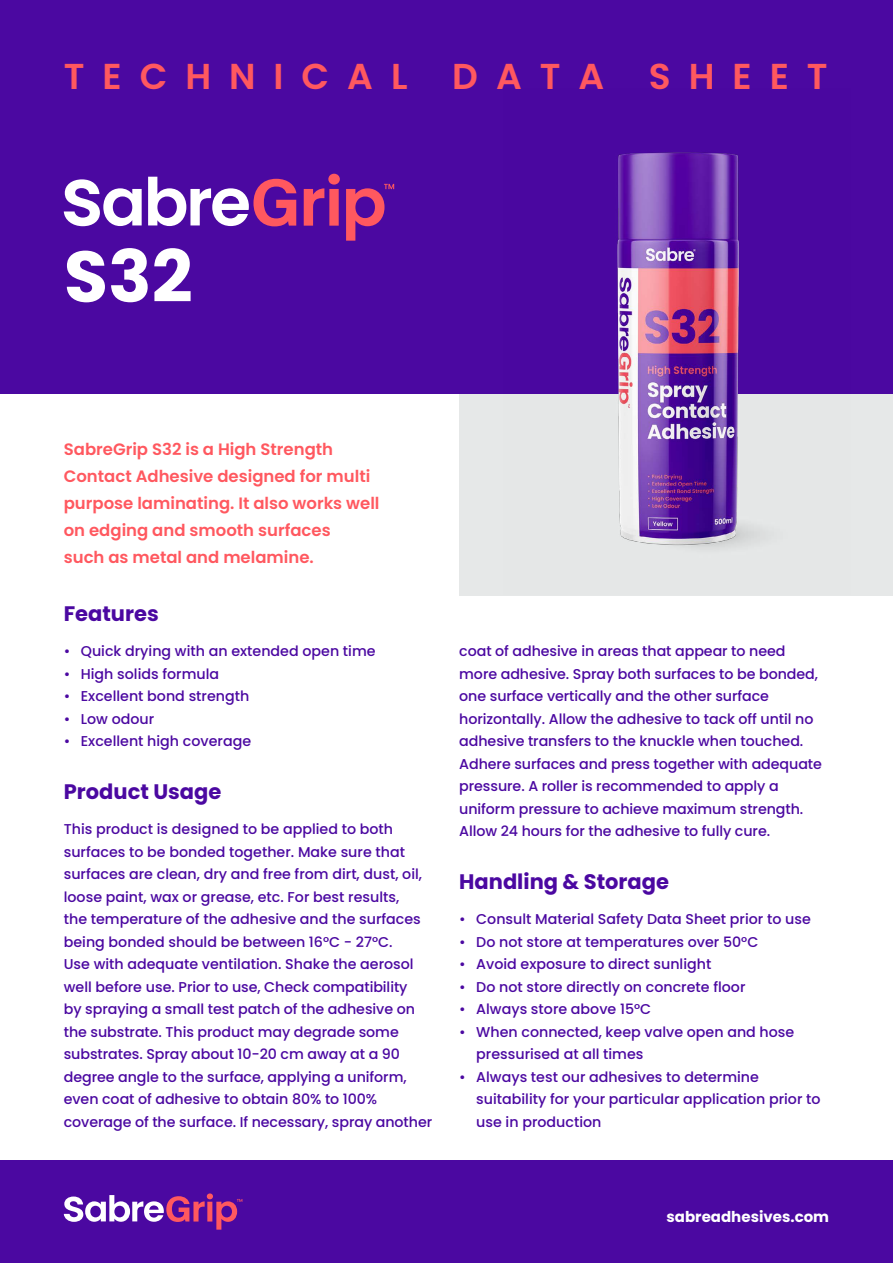
<style>
.page{position:relative;width:893px;height:1263px;background:#fff}
.page>*{position:absolute;margin:0;border:0;box-sizing:border-box;transform-origin:0 0}
.t1{font:700 72px "Poppins";color:#fff}
.t2{font:600 36px "Poppins";letter-spacing:.5em;color:#ff585f}
.t3{font:700 21px "Poppins";color:#4b08a1}
.t4{font:600 16.5px/27px "Poppins";color:#ff585f}
.t5{font:700 15px "Poppins";color:#fff}
.t6{font:500 14.25px/22.5px "Poppins";color:#4b08a1}
</style>
<div class="page">
<div style="left:459px;top:155px;width:434px;height:441px;background:#e6e8e8"></div>
<div style="left:0;top:0;width:893px;height:393px;background:#4b08a1"></div>
<div style="left:0;top:1160px;width:893px;height:103px;background:#4b08a1"></div>
<svg style="left:304px;top:174px;width:36px;height:52px"></svg>
<svg style="left:64px;top:177px;width:232px;height:49px"></svg>
<svg style="left:346px;top:184px;width:48px;height:57px"></svg>
<svg style="left:64px;top:1193px;width:178px;height:36px"></svg>
<img style="left:504px;top:152px;width:347px;height:396px">
<h2 class="t2" style="left:64px;top:56px;width:765px">TECHNICAL DATA SHEET</h2>
<h1 class="t1" style="left:64px;top:235px;width:130px">S32</h1>
<p class="t4" style="left:64px;top:435px;width:317px">SabreGrip S32 is a High Strength<br>Contact Adhesive designed for multi purpose laminating. It also works well on edging and smooth surfaces<br>such as metal and melamine.</p>
<h3 class="t3" style="left:64px;top:601px;width:97px">Features</h3>
<p class="t6" style="left:64px;top:640px;width:313px">• Quick drying with an extended open time</p>
<p class="t6" style="left:64px;top:663px;width:157px">• High solids formula</p>
<p class="t6" style="left:64px;top:685px;width:187px">• Excellent bond strength</p>
<p class="t6" style="left:64px;top:708px;width:92px">• Low odour</p>
<p class="t6" style="left:64px;top:730px;width:189px">• Excellent high coverage</p>
<h3 class="t3" style="left:64px;top:779px;width:159px">Product Usage</h3>
<p class="t6" style="left:64px;top:818px;width:370px">This product is designed to be applied to both surfaces to be bonded together. Make sure that surfaces are clean, dry and free from dirt, dust, oil, loose paint, wax or grease, etc. For best results,<br>the temperature of the adhesive and the surfaces being bonded should be between 16°C - 27°C.<br>Use with adequate ventilation. Shake the aerosol well before use. Prior to use, Check compatibility<br>by spraying a small test patch of the adhesive on the substrate. This product may degrade some substrates. Spray about 10-20 cm away at a 90 degree angle to the surface, applying a uniform, even coat of adhesive to obtain 80% to 100% coverage of the surface. If necessary, spray another</p>
<p class="t6" style="left:459px;top:640px;width:364px">coat of adhesive in areas that appear to need more adhesive. Spray both surfaces to be bonded, one surface vertically and the other surface horizontally. Allow the adhesive to tack off until no adhesive transfers to the knuckle when touched.<br>Adhere surfaces and press together with adequate pressure. A roller is recommended to apply a uniform pressure to achieve maximum strength.<br>Allow 24 hours for the adhesive to fully cure.</p>
<h3 class="t3" style="left:459px;top:869px;width:211px">Handling &amp; Storage</h3>
<p class="t6" style="left:459px;top:908px;width:353px">• Consult Material Safety Data Sheet prior to use</p>
<p class="t6" style="left:459px;top:930px;width:301px">• Do not store at temperatures over 50°C</p>
<p class="t6" style="left:459px;top:953px;width:254px">• Avoid exposure to direct sunlight</p>
<p class="t6" style="left:459px;top:975px;width:288px">• Do not store directly on concrete floor</p>
<p class="t6" style="left:459px;top:998px;width:194px">• Always store above 15°C</p>
<p class="t6" style="left:476px;top:1020px;width:320px;text-indent:-17px">• When connected, keep valve open and hose pressurised at all times</p>
<p class="t6" style="left:476px;top:1065px;width:346px;text-indent:-17px">• Always test our adhesives to determine suitability for your particular application prior to use in production</p>
<p class="t5" style="left:666px;top:1208px;width:164px">sabreadhesives.com</p>
</div>
